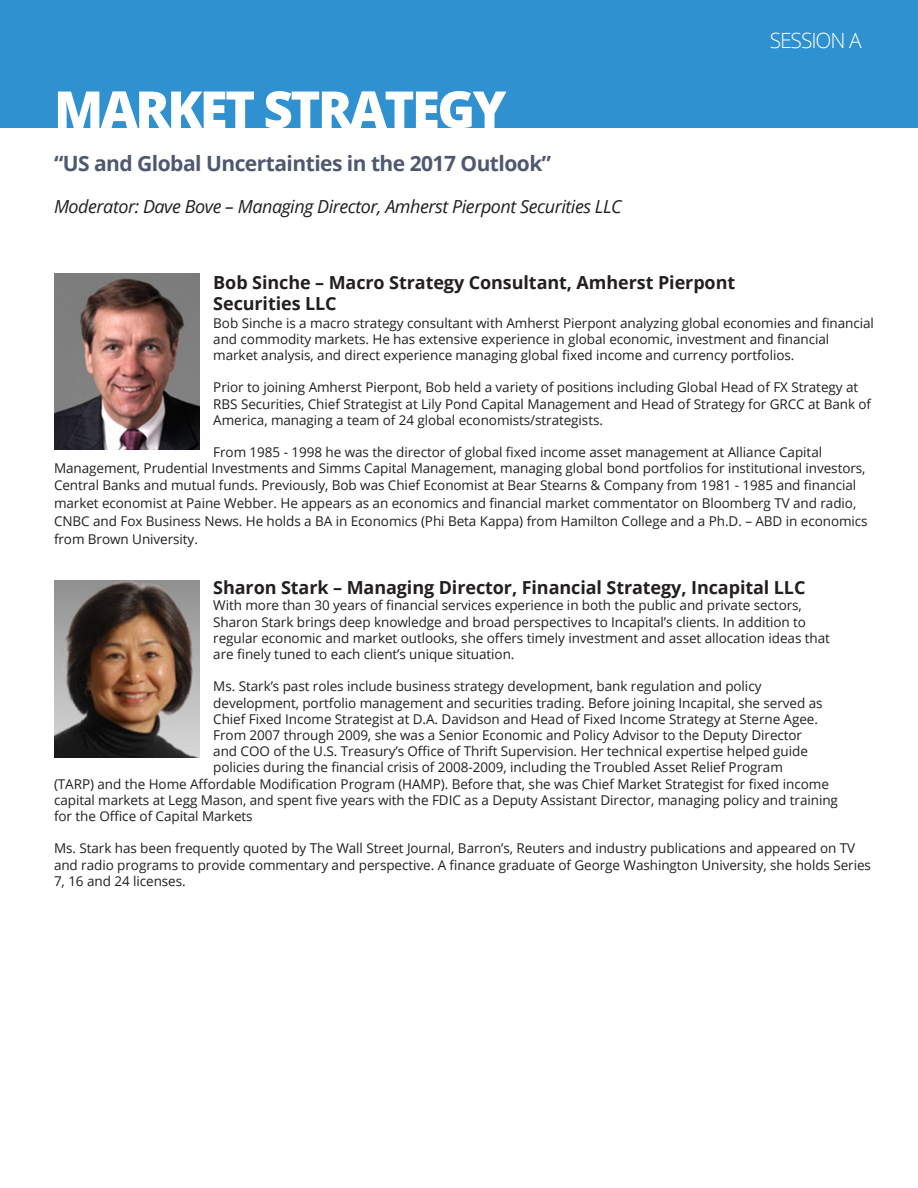
<style>
.page{position:relative;width:918px;height:1188px;background:#fff}
.page>*{position:absolute;margin:0;border:0;box-sizing:border-box;transform-origin:0 0}
.t1{font:800 51px "Open Sans";letter-spacing:-.05em;color:#fff}
.t2{font:700 21px "Open Sans";letter-spacing:-.025em;color:#50576f}
.t3{font:300 21px "Open Sans";letter-spacing:-.05em;color:#fff}
.t4{font:700 18px/21px "Open Sans";letter-spacing:-.005em;color:#231f20}
.t5{font:italic 18px "Open Sans";letter-spacing:-.025em;color:#231f20}
.t6{font:13.5px/16.2px "Open Sans";letter-spacing:-.005em;color:#231f20}
</style>
<div class="page">
<div style="left:0;top:0;width:918px;height:127px;background:#2f91cf"></div>
<img style="left:54px;top:273px;width:146px;height:177px">
<img style="left:54px;top:581px;width:146px;height:176px">
<h1 class="t1" style="left:54px;top:88px;width:454px">MARKET STRATEGY</h1>
<h2 class="t2" style="left:54px;top:155px;width:499px">“US and Global Uncertainties in the 2017 Outlook”</h2>
<h3 class="t5" style="left:54px;top:199px;width:569px">Moderator: Dave Bove – Managing Director, Amherst Pierpont Securities LLC</h3>
<h2 class="t3" style="left:770px;top:28px;width:94px">SESSION A</h2>
<h3 class="t4" style="left:213px;top:273px;width:523px">Bob Sinche – Macro Strategy Consultant, Amherst Pierpont<br>Securities LLC</h3>
<p class="t6" style="left:213px;top:314px;width:662px">Bob Sinche is a macro strategy consultant with Amherst Pierpont analyzing global economies and financial and commodity markets. He has extensive experience in global economic, investment and financial market analysis, and direct experience managing global fixed income and currency portfolios.</p>
<p class="t6" style="left:213px;top:381px;width:659px">Prior to joining Amherst Pierpont, Bob held a variety of positions including Global Head of FX Strategy at<br>RBS Securities, Chief Strategist at Lily Pond Capital Management and Head of Strategy for GRCC at Bank of<br>America, managing a team of 24 global economists/strategists.</p>
<p class="t6" style="left:54px;top:444px;width:813px;text-indent:159px">From 1985 - 1998 he was the director of global fixed income asset management at Alliance Capital<br>Management, Prudential Investments and Simms Capital Management, managing global bond portfolios for institutional investors,<br>Central Banks and mutual funds. Previously, Bob was Chief Economist at Bear Stearns &amp; Company from 1981 - 1985 and financial</p>
<p class="t6" style="left:54px;top:493px;width:815px;line-height:18px">market economist at Paine Webber. He appears as an economics and financial market commentator on Bloomberg TV and radio,<br>CNBC and Fox Business News. He holds a BA in Economics (Phi Beta Kappa) from Hamilton College and a Ph.D. – ABD in economics from Brown University.</p>
<h3 class="t4" style="left:213px;top:579px;width:594px">Sharon Stark – Managing Director, Financial Strategy, Incapital LLC</h3>
<p class="t6" style="left:213px;top:597px;width:618px">With more than 30 years of financial services experience in both the public and private sectors, Sharon Stark brings deep knowledge and broad perspectives to Incapital’s clients. In addition to regular economic and market outlooks, she offers timely investment and asset allocation ideas that are finely tuned to each client’s unique situation.</p>
<p class="t6" style="left:213px;top:680px;width:550px">Ms. Stark’s past roles include business strategy development, bank regulation and policy</p>
<p class="t6" style="left:213px;top:696px;width:611px">development, portfolio management and securities trading. Before joining Incapital, she served as</p>
<p class="t6" style="left:213px;top:712px;width:606px">Chief Fixed Income Strategist at D.A. Davidson and Head of Fixed Income Strategy at Sterne Agee.</p>
<p class="t6" style="left:213px;top:728px;width:590px">From 2007 through 2009, she was a Senior Economic and Policy Advisor to the Deputy Director</p>
<p class="t6" style="left:213px;top:743px;width:596px">and COO of the U.S. Treasury’s Office of Thrift Supervision. Her technical expertise helped guide</p>
<p class="t6" style="left:213px;top:759px;width:571px">policies during the financial crisis of 2008-2009, including the Troubled Asset Relief Program</p>
<p class="t6" style="left:54px;top:775px;width:776px">(TARP) and the Home Affordable Modification Program (HAMP). Before that, she was Chief Market Strategist for fixed income</p>
<p class="t6" style="left:54px;top:791px;width:785px">capital markets at Legg Mason, and spent five years with the FDIC as a Deputy Assistant Director, managing policy and training</p>
<p class="t6" style="left:54px;top:808px;width:200px">for the Office of Capital Markets</p>
<p class="t6" style="left:54px;top:842px;width:819px">Ms. Stark has been frequently quoted by The Wall Street Journal, Barron’s, Reuters and industry publications and appeared on TV and radio programs to provide commentary and perspective. A finance graduate of George Washington University, she holds Series<br>7, 16 and 24 licenses.</p>
</div>
